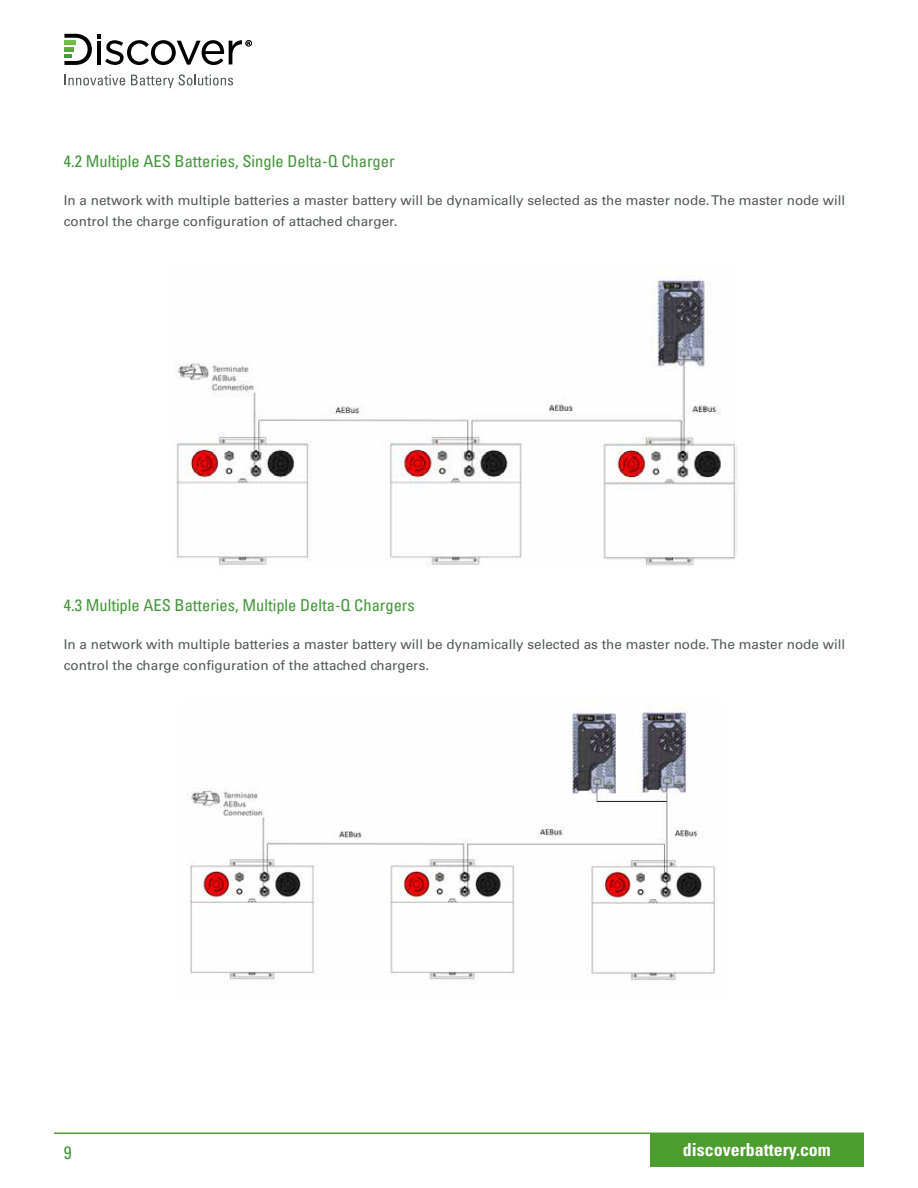
<style>
.page{position:relative;width:918px;height:1188px;background:#fff}
.page>*{position:absolute;margin:0;border:0;box-sizing:border-box;transform-origin:0 0}
.t1{font:700 condensed 18px "Univers LT Std";color:#fff}
.t2{font:condensed 18px "Univers LT Pro";color:#439539}
.t3{font:condensed 16.5px "Univers LT Pro";color:#439539}
.t4{font:13.5px/21px "Univers LT Std";color:#53575a}
</style>
<div class="page">
<hr style="left:54px;top:1132px;width:810px;height:2px;background:#4c9c2e">
<div style="left:651px;top:1134px;width:213px;height:32px;background:#4c9c2e"></div>
<svg style="left:65px;top:75px;width:60px;height:10px"></svg>
<svg style="left:131px;top:74px;width:102px;height:14px"></svg>
<svg style="left:64px;top:34px;width:188px;height:31px"></svg>
<img style="left:176px;top:268px;width:561px;height:298px">
<img style="left:188px;top:707px;width:527px;height:276px">
<p class="t3" style="left:64px;top:151px;width:332px">4.2 Multiple AES Batteries, Single Delta-Q Charger</p>
<p class="t4" style="left:64px;top:190px;width:783px">In a network with multiple batteries a master battery will be dynamically selected as the master node. The master node will control the charge configuration of attached charger.</p>
<p class="t3" style="left:64px;top:595px;width:352px">4.3 Multiple AES Batteries, Multiple Delta-Q Chargers</p>
<p class="t4" style="left:64px;top:634px;width:783px">In a network with multiple batteries a master battery will be dynamically selected as the master node. The master node will control the charge configuration of the attached chargers.</p>
<h1 class="t2" style="left:64px;top:1141px;width:9px">9</h1>
<h1 class="t1" style="left:683px;top:1138px;width:149px">discoverbattery.com</h1>
</div>
